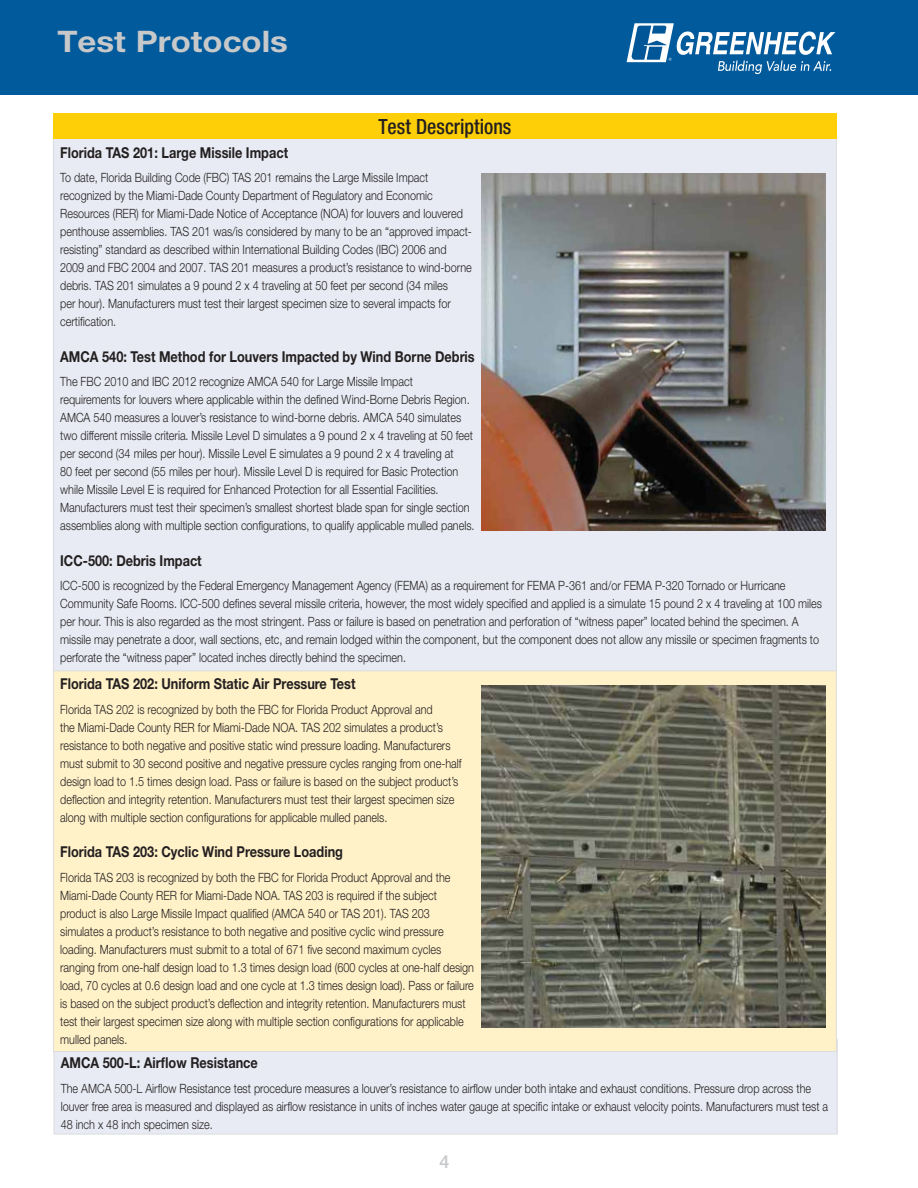
<style>
.page{position:relative;width:918px;height:1188px;background:#fff}
.page>*{position:absolute;margin:0;border:0;box-sizing:border-box;transform-origin:0 0}
.t1{font:700 29.7px "Helvetica Neue LT Std";color:#c7c8ca;scale:1.11 1}
.t2{font:500 condensed 21px "Helvetica Neue LT Std";color:#231f20;scale:.95 1}
.t3{font:500 18px "Helvetica Neue LT Std";color:#c7c8ca}
.t4{font:700 15px "Helvetica Neue LT Std";color:#231f20;scale:.85 1}
.t5{font:300 12.75px/18px "Helvetica Neue LT Std";color:#231f20;scale:.85 1}
</style>
<div class="page">
<div style="left:0;top:0;width:918px;height:94px;background:#005a9c"></div>
<svg style="left:627px;top:23px;width:208px;height:51px"></svg>
<div style="left:54px;top:1040px;width:783px;height:94px;background:#e8ebf3"></div>
<div style="left:53px;top:134px;width:783px;height:538px;background:#e8ebf3"></div>
<div style="left:53px;top:113px;width:783px;height:26px;background:#fecf06"></div>
<div style="left:53px;top:671px;width:783px;height:381px;background:#fff1c8"></div>
<img style="left:482px;top:173px;width:343px;height:357px">
<img style="left:482px;top:686px;width:343px;height:341px">
<h1 class="t1" style="left:57px;top:31px;width:209px">Test Protocols</h1>
<h2 class="t2" style="left:378px;top:119px;width:142px">Test Descriptions</h2>
<p class="t4" style="left:60px;top:147px;width:270px">Florida TAS 201: Large Missile Impact</p>
<p class="t5" style="left:60px;top:170px;width:486px">To date, Florida Building Code (FBC) TAS 201 remains the Large Missile Impact recognized by the Miami-Dade County Department of Regulatory and Economic Resources (RER) for Miami-Dade Notice of Acceptance (NOA) for louvers and louvered penthouse assemblies. TAS 201 was/is considered by many to be an “approved impact&shy;resisting” standard as described within International Building Codes (IBC) 2006 and 2009 and FBC 2004 and 2007. TAS 201 measures a product’s resistance to wind-borne debris. TAS 201 simulates a 9 pound 2 x 4 traveling at 50 feet per second (34 miles<br>per hour). Manufacturers must test their largest specimen size to several impacts for certification.</p>
<p class="t4" style="left:60px;top:351px;width:489px">AMCA 540: Test Method for Louvers Impacted by Wind Borne Debris</p>
<p class="t5" style="left:60px;top:374px;width:489px">The FBC 2010 and IBC 2012 recognize AMCA 540 for Large Missile Impact requirements for louvers where applicable within the defined Wind-Borne Debris Region.<br>AMCA 540 measures a louver’s resistance to wind-borne debris. AMCA 540 simulates two different missile criteria. Missile Level D simulates a 9 pound 2 x 4 traveling at 50 feet per second (34 miles per hour). Missile Level E simulates a 9 pound 2 x 4 traveling at<br>80 feet per second (55 miles per hour). Missile Level D is required for Basic Protection while Missile Level E is required for Enhanced Protection for all Essential Facilities.<br>Manufacturers must test their specimen’s smallest shortest blade span for single section assemblies along with multiple section configurations, to qualify applicable mulled panels.</p>
<p class="t4" style="left:60px;top:555px;width:168px">ICC-500: Debris Impact</p>
<p class="t5" style="left:60px;top:578px;width:898px">ICC-500 is recognized by the Federal Emergency Management Agency (FEMA) as a requirement for FEMA P-361 and/or FEMA P-320 Tornado or Hurricane Community Safe Rooms. ICC-500 defines several missile criteria, however, the most widely specified and applied is a simulate 15 pound 2 x 4 traveling at 100 miles per hour. This is also regarded as the most stringent. Pass or failure is based on penetration and perforation of “witness paper” located behind the specimen. A missile may penetrate a door, wall sections, etc, and remain lodged within the component, but the component does not allow any missile or specimen fragments to perforate the “witness paper” located inches directly behind the specimen.</p>
<p class="t4" style="left:60px;top:678px;width:349px">Florida TAS 202: Uniform Static Air Pressure Test</p>
<p class="t5" style="left:60px;top:701px;width:474px">Florida TAS 202 is recognized by both the FBC for Florida Product Approval and<br>the Miami-Dade County RER for Miami-Dade NOA. TAS 202 simulates a product’s resistance to both negative and positive static wind pressure loading. Manufacturers must submit to 30 second positive and negative pressure cycles ranging from one-half design load to 1.5 times design load. Pass or failure is based on the subject product’s deflection and integrity retention. Manufacturers must test their largest specimen size along with multiple section configurations for applicable mulled panels.</p>
<p class="t4" style="left:60px;top:846px;width:334px">Florida TAS 203: Cyclic Wind Pressure Loading</p>
<p class="t5" style="left:60px;top:869px;width:488px">Florida TAS 203 is recognized by both the FBC for Florida Product Approval and the Miami-Dade County RER for Miami-Dade NOA. TAS 203 is required if the subject product is also Large Missile Impact qualified (AMCA 540 or TAS 201). TAS 203 simulates a product’s resistance to both negative and positive cyclic wind pressure loading. Manufacturers must submit to a total of 671 five second maximum cycles ranging from one-half design load to 1.3 times design load (600 cycles at one-half design load, 70 cycles at 0.6 design load and one cycle at 1.3 times design load). Pass or failure is based on the subject product’s deflection and integrity retention. Manufacturers must test their largest specimen size along with multiple section configurations for applicable mulled panels.</p>
<p class="t4" style="left:61px;top:1057px;width:233px">AMCA 500-L: Airflow Resistance</p>
<p class="t5" style="left:61px;top:1080px;width:904px">The AMCA 500-L Airflow Resistance test procedure measures a louver’s resistance to airflow under both intake and exhaust conditions. Pressure drop across the louver free area is measured and displayed as airflow resistance in units of inches water gauge at specific intake or exhaust velocity points. Manufacturers must test a<br>48 inch x 48 inch specimen size.</p>
<h3 class="t3" style="left:440px;top:1155px;width:12px">4</h3>
</div>
